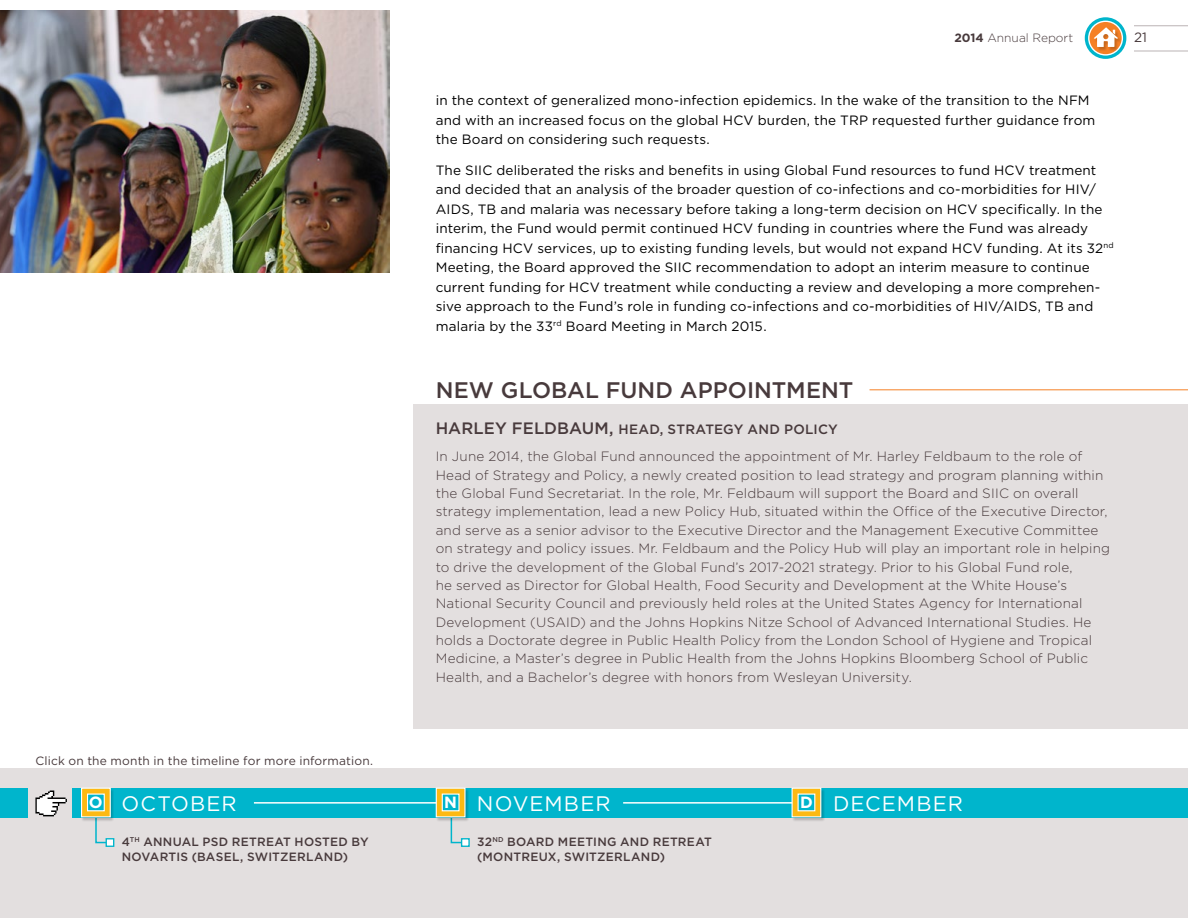
<style>
.page{position:relative;width:1188px;height:918px;background:#fff}
.page>*{position:absolute;margin:0;border:0;box-sizing:border-box;transform-origin:0 0}
.t1{font:500 22.5px "Gotham";color:#483a3c}
.t2{font:21px "Gotham";letter-spacing:.045em;color:#fff}
.t3{font:500 16.5px "Gotham";color:#483a3c}
.t4{font:300 13.5px/18.3px "Gotham";letter-spacing:.01em;color:#483a3c}
.t5{font:13.5px/19.5px "Gotham";letter-spacing:.01em;color:#000}
.t6{font:13.5px "Gotham";color:#483a3c}
.t7{font:500 12px/15px "Gotham";letter-spacing:.025em;color:#483a3c}
.t8{font:12px "Gotham";letter-spacing:.015em;color:#483a3c}
.t9{font:300 12px "Gotham";color:#483a3c}
.s1{font-weight:700}
.s2{font-weight:500;font-size:16.5px}
.s3{font-weight:500}
.s4{font-weight:700;font-size:16.2px}
</style>
<div class="page">
<hr style="left:1134px;top:25px;width:54px;height:1px;background:#bab3b4">
<hr style="left:1134px;top:51px;width:54px;height:1px;background:#bab3b4">
<div style="left:0;top:769px;width:1188px;height:149px;background:#e3dfdf"></div>
<svg style="left:450px;top:822px;width:11px;height:22px"></svg>
<div style="left:461px;top:838px;width:9px;height:9px;background:#fff;border:1px solid #00b5cc"></div>
<svg style="left:95px;top:822px;width:20px;height:22px"></svg>
<div style="left:106px;top:838px;width:8px;height:9px;background:#fff;border:1px solid #00b5cc"></div>
<div style="left:72px;top:788px;width:1116px;height:29px;background:#00b5cc"></div>
<div style="left:0;top:788px;width:28px;height:29px;background:#00b5cc"></div>
<div style="left:413px;top:404px;width:775px;height:325px;background:#e3dfdf"></div>
<hr style="left:870px;top:389px;width:318px;height:1px;background:#f58025">
<img style="left:0;top:11px;width:389px;height:262px">
<svg style="left:35px;top:790px;width:32px;height:26px"></svg>
<hr style="left:254px;top:802px;width:197px;height:2px;background:#fff">
<hr style="left:623px;top:802px;width:193px;height:2px;background:#fff">
<div style="left:81px;top:788px;width:34px;height:34px;background:#000;opacity:.2"></div>
<div style="left:81px;top:788px;width:30px;height:29px;background:#fdb913;border:1px solid #fff"></div>
<div style="left:87px;top:794px;width:18px;height:17px;background:#00b5cc;border:1px solid #fff"></div>
<div style="left:436px;top:788px;width:34px;height:34px;background:#000;opacity:.2"></div>
<svg style="left:436px;top:788px;width:30px;height:29px"></svg>
<div style="left:442px;top:794px;width:18px;height:17px;background:#00b5cc;border:1px solid #fff"></div>
<div style="left:792px;top:788px;width:33px;height:34px;background:#000;opacity:.2"></div>
<svg style="left:792px;top:788px;width:29px;height:29px"></svg>
<div style="left:798px;top:794px;width:17px;height:17px;background:#00b5cc;border:1px solid #fff"></div>
<svg style="left:1087px;top:20px;width:37px;height:37px"></svg>
<div style="left:1085px;top:17px;width:41px;height:42px;border:4px solid #00b5cc;border-radius:50%"></div>
<svg style="left:1089px;top:21px;width:33px;height:34px"></svg>
<div style="left:1088px;top:21px;width:35px;height:35px;border:1px solid #fff;border-radius:50%"></div>
<div style="left:1094px;top:27px;width:28px;height:24px;background:#000;opacity:.2"></div>
<svg style="left:1094px;top:27px;width:24px;height:20px"></svg>
<p class="t9" style="left:954px;top:30px;width:120px"><span class="s1">2014</span> Annual Report</p>
<p class="t6" style="left:1134px;top:29px;width:14px">21</p>
<p class="t5" style="left:436px;top:90px;width:661px">in the context of generalized mono-infection epidemics. In the wake of the transition to the N FM and with an increased focus on the global HCV burden, the TRP requested further guidance from the Board on considering such requests.</p>
<p class="t5" style="left:436px;top:160px;width:680px">The SIIC deliberated the risks and benefits in using Global Fund resources to fund HCV treatment and decided that an analysis of the broader question of co-infections and co-morbidities for HIV/ AIDS, TB and malaria was necessary before taking a long-term decision on HCV specifically. In the interim, the Fund would permit continued HCV funding in countries where the Fund was already financing HCV services, up to existing funding levels, but would not expand HCV funding. At its 32<sup>nd </sup>Meeting, the Board approved the SIIC recommendation to adopt an interim measure to continue current funding for HCV treatment while conducting a review and developing a more comprehen&shy;sive approach to the Fund’s role in funding co-infections and co-morbidities of HIV/AIDS, TB and malaria by the 33<sup>rd</sup> Board Meeting in March 2015.</p>
<h1 class="t1" style="left:436px;top:375px;width:261px">N EW GLOBAL FUND APP</h1>
<h1 class="t1" style="left:728px;top:375px;width:127px">OINTM ENT</h1>
<p class="t8" style="left:35px;top:753px;width:337px">Click on the month in the timeline for more information.</p>
<p class="t4" style="left:436px;top:416px;width:648px;line-height:27px;text-indent:59px"><span class="s2">Y FELDBAUM,</span> <span class="s3">HEAD, STRATEGY AND POLICY<br></span>In June 2014, the Global Fund announced the appointment of Mr. Harley Feldbaum to the role of</p>
<p class="t4" style="left:436px;top:465px;width:676px">Head of Strategy and Policy, a newly created position to lead strategy and program planning within the Global Fund Secretariat. In the role, Mr. Feldbaum will support the Board and SIIC on overall strategy implementation, lead a new Policy Hub, situated within the Office of the Executive Director, and serve as a senior advisor to the Executive Director and the Management Executive Committee on strategy and policy issues. Mr. Feldbaum and the Policy Hub will play an important role in helping to drive the development of the Global Fund’s 2017-2021 strategy. Prior to his Global Fund role,<br>he served as Director for Global Health, Food Security and Development at the White House’s National Security Council and previously held roles at the United States Agency for International Development (USAID) and the Johns Hopkins Nitze School of Advanced International Studies. He holds a Doctorate degree in Public Health Policy from the London School of Hygiene and Tropical Medicine, a Master’s degree in Public Health from the Johns Hopkins Bloomberg School of Public Health, and a Bachelor’s degree with honors from Wesleyan University.</p>
<p class="t3" style="left:436px;top:418px;width:25px">HARLE</p>
<h2 class="t2" style="left:89px;top:790px;width:142px"><span class="s4">O</span> october</h2>
<h2 class="t2" style="left:444px;top:790px;width:161px"><span class="s4">N</span> november</h2>
<h2 class="t2" style="left:800px;top:790px;width:158px"><span class="s4">D</span> december</h2>
<p class="t7" style="left:122px;top:834px;width:239px">4<sup>TH</sup> ANNUAL PSD RETREAT HOSTED BY<br>N OVARTIS (BASEL, SWITZERLAND)</p>
<p class="t7" style="left:477px;top:834px;width:236px">32<sup>ND</sup> BOARD MEETING AND RETREAT (MONTREUX, SWITZERLAND)</p>
</div>
